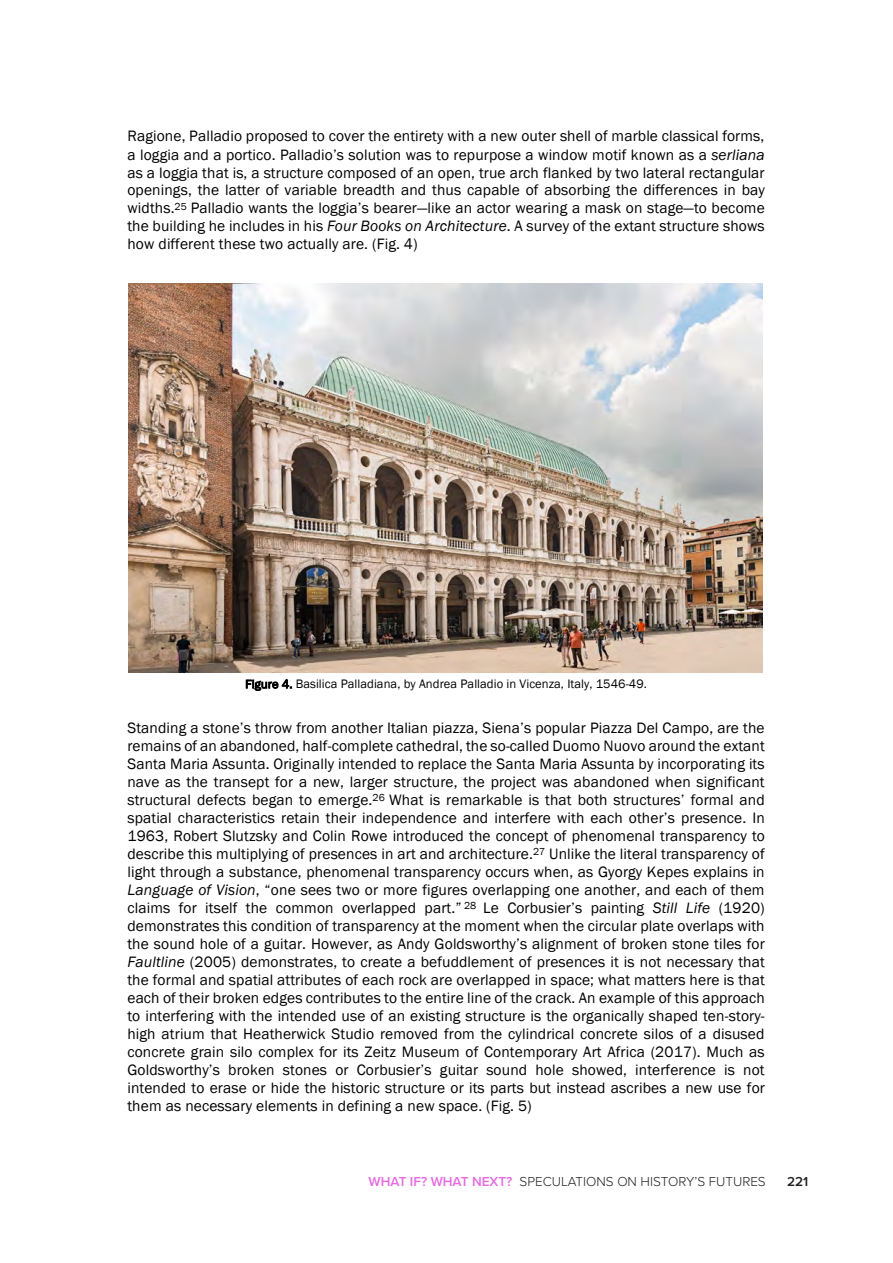
<style>
.page{position:relative;width:893px;height:1263px;background:#fff}
.page>*{position:absolute;margin:0;border:0;box-sizing:border-box;transform-origin:0 0}
.t1{font:15.45px/18px "Franklin Gothic";letter-spacing:.01em;color:#000;text-align:justify}
.t2{font:300 13.5px "Proxima Nova";color:#231f20}
.t3{font:600 13.5px "Proxima Nova";color:#231f20}
.t4{font:12.6px "Franklin Gothic";letter-spacing:.005em;color:#000}
.s1{font-style:italic}
.s2{font-size:12.3px}
.s3{font-weight:600;color:#e66be1}
</style>
<div class="page">
<img style="left:129px;top:283px;width:633px;height:389px">
<p class="t1" style="left:127px;top:128px;width:639px">Ragione, Palladio proposed to cover the entirety with a new outer shell of marble classical forms, a loggia and a portico. Palladio’s solution was to repurpose a window motif known as a <span class="s1">serliana </span>as a loggia that is, a structure composed of an open, true arch flanked by two lateral rectangular openings, the latter of variable breadth and thus capable of absorbing the differences in bay widths.<sup>25</sup> Palladio wants the loggia’s bearer—like an actor wearing a mask on stage—to become the building he includes in his <span class="s1">Four Books on Architecture</span>. A survey of the extant structure shows how different these two actually are. (Fig. 4)</p>
<p class="t4" style="left:245px;top:676px;width:403px"><span class="s2">Figure 4.</span> Basilica Palladiana, by Andrea Palladio in Vicenza, Italy, 1546-49.</p>
<p class="t1" style="left:127px;top:719px;width:639px">Standing a stone’s throw from another Italian piazza, Siena’s popular Piazza Del Campo, are the remains of an abandoned, half-complete cathedral, the so-called Duomo Nuovo around the extant Santa Maria Assunta. Originally intended to replace the Santa Maria Assunta by incorporating its nave as the transept for a new, larger structure, the project was abandoned when significant structural defects began to emerge.<sup>26</sup> What is remarkable is that both structures’ formal and spatial characteristics retain their independence and interfere with each other’s presence. In 1963, Robert Slutzsky and Colin Rowe introduced the concept of phenomenal transparency to describe this multiplying of presences in art and architecture.<sup>27</sup> Unlike the literal transparency of light through a substance, phenomenal transparency occurs when, as Gyorgy Kepes explains in <span class="s1">Language of Vision</span>, “one sees two or more figures overlapping one another, and each of them claims for itself the common overlapped part.” <sup>28</sup> Le Corbusier’s painting <span class="s1">Still Life</span> (1920) demonstrates this condition of transparency at the moment when the circular plate overlaps with the sound hole of a guitar. However, as Andy Goldsworthy’s alignment of broken stone tiles for <span class="s1">Faultline</span> (2005) demonstrates, to create a befuddlement of presences it is not necessary that the formal and spatial attributes of each rock are overlapped in space; what matters here is that each of their broken edges contributes to the entire line of the crack. An example of this approach to interfering with the intended use of an existing structure is the organically shaped ten-story&shy;high atrium that Heatherwick Studio removed from the cylindrical concrete silos of a disused concrete grain silo complex for its Zeitz Museum of Contemporary Art Africa (2017). Much as Goldsworthy’s broken stones or Corbusier’s guitar sound hole showed, interference is not intended to erase or hide the historic structure or its parts but instead ascribes a new use for them as necessary elements in defining a new space. (Fig. 5)</p>
<p class="t2" style="left:368px;top:1172px;width:399px"><span class="s3">WHAT IF? WHAT NEXT?</span> SPECULATIONS ON HISTORY’S FUTURES</p>
<p class="t3" style="left:787px;top:1172px;width:23px">221</p>
</div>
